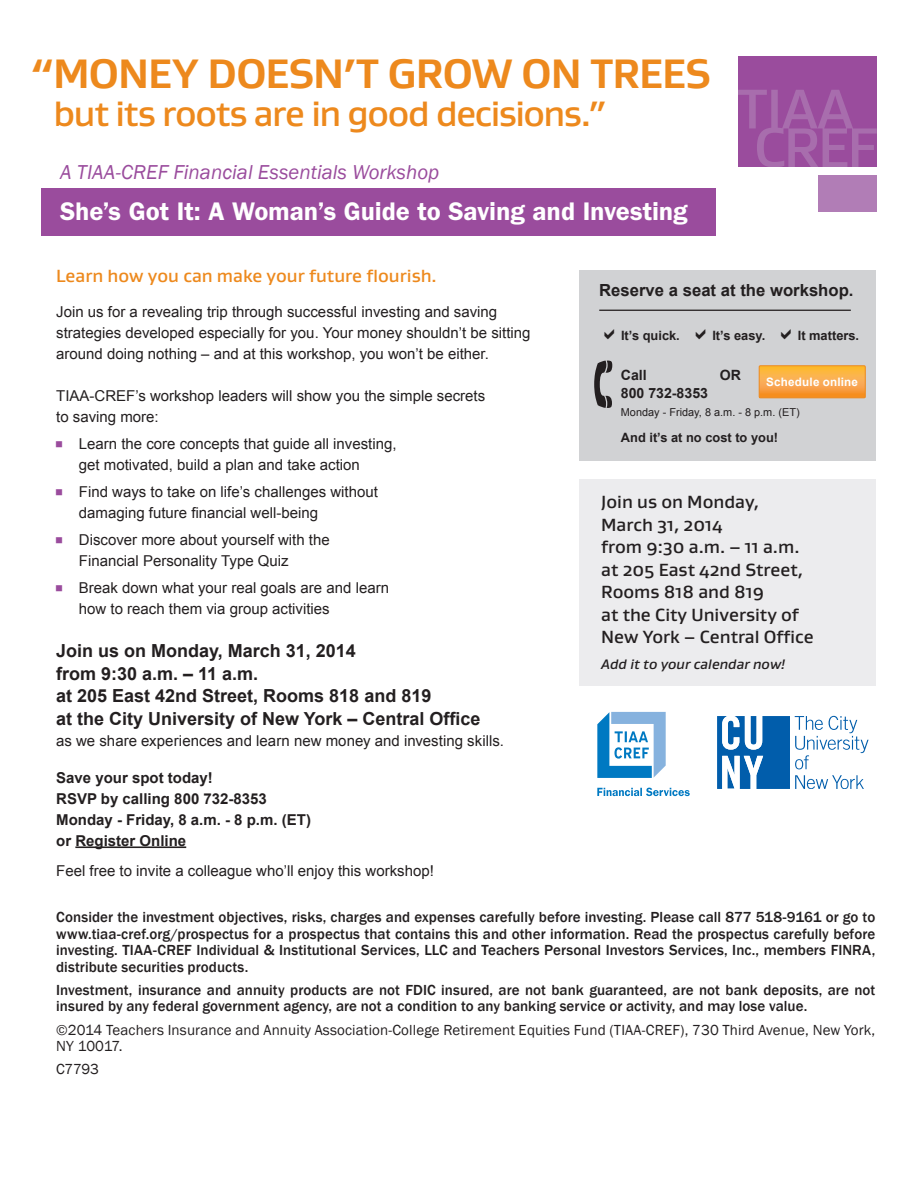
<style>
.page{position:relative;width:918px;height:1188px;background:#fff}
.page>*{position:absolute;margin:0;border:0;box-sizing:border-box;transform-origin:0 0}
.t1{font:700 42px "Gustan";letter-spacing:-.02em;color:#ed891d}
.t2{font:500 36px "Gustan";letter-spacing:-.04em;color:#ed891d}
.t3{font:26.4px "Franklin Gothic Dem Bld";letter-spacing:-.005em;color:#fff}
.t4{font:italic 20.7px "Franklin Gothic";color:#9a4c9d}
.t5{font:700 18px "Arial";color:#231f20}
.t6{font:500 18px/22.5px "Gustan";color:#231f20}
.t7{font:500 18px "Gustan";color:#ed891d}
.t8{font:700 16.65px "Arial";color:#231f20}
.t9{font:15px/21px "Arial";color:#231f20}
.t10{font:500 15px/16.5px "Franklin Gothic";letter-spacing:.005em;color:#231f20;text-align:justify}
.t11{font:15px/16.5px "Franklin Gothic";letter-spacing:.01em;color:#231f20}
.t12{font:700 15px/21px "Arial";color:#231f20}
.t13{font:italic 500 14.1px "Gustan";color:#231f20}
.t14{font:700 14.1px/18px "Arial";color:#231f20}
.t15{font:700 12.9px "Arial";color:#231f20}
.t16{font:700 11.7px "Arial";letter-spacing:.02em;color:#fff}
.t17{font:10.95px "Arial";color:#231f20}
</style>
<div class="page">
<div style="left:819px;top:176px;width:58px;height:36px;background:#b17db6"></div>
<div style="left:738px;top:56px;width:139px;height:111px;background:#9a4c9d"></div>
<svg style="left:738px;top:90px;width:139px;height:77px"></svg>
<hr style="left:75px;top:846px;width:111px;height:2px;background:#231f20">
<div style="left:41px;top:189px;width:675px;height:47px;background:#9a4c9d"></div>
<svg style="left:597px;top:711px;width:69px;height:67px"></svg>
<svg style="left:597px;top:788px;width:93px;height:8px"></svg>
<div style="left:579px;top:479px;width:297px;height:207px;background:#ececee"></div>
<div style="left:579px;top:270px;width:297px;height:191px;background:#d1d2d4"></div>
<hr style="left:599px;top:310px;width:252px;height:1px;background:#231f20">
<svg style="left:761px;top:367px;width:103px;height:29px;background:#f9a942"></svg>
<div style="left:759px;top:365px;width:107px;height:33px;border:1px solid #ed891d"></div>
<svg style="left:717px;top:716px;width:152px;height:72px"></svg>
<p class="t1" style="left:31px;top:46px;width:681px">“MONEY DOESN’T GROW ON TREES</p>
<p class="t2" style="left:54px;top:90px;width:554px">but its roots are in good decisions.”</p>
<p class="t4" style="left:60px;top:159px;width:381px">A TIAA-CREF Financial Essentials Workshop</p>
<p class="t3" style="left:60px;top:194px;width:629px">She’s Got It: A Woman’s Guide to Saving and Investing</p>
<p class="t7" style="left:56px;top:264px;width:382px">Learn how you can make your future flourish.</p>
<p class="t9" style="left:56px;top:301px;width:476px">Join us for a revealing trip through successful investing and saving strategies developed especially for you. Your money shouldn’t be sitting around doing nothing – and at this workshop, you won’t be either.</p>
<p class="t9" style="left:56px;top:385px;width:430px">TIAA-CREF’s workshop leaders will show you the simple secrets to saving more:</p>
<p class="t9" style="left:79px;top:433px;width:319px">Learn the core concepts that guide all investing, get motivated, build a plan and take action</p>
<p class="t9" style="left:79px;top:481px;width:301px">Find ways to take on life’s challenges without damaging future financial well-being</p>
<p class="t9" style="left:79px;top:529px;width:252px">Discover more about yourself with the<br>Financial Personality Type Quiz</p>
<p class="t9" style="left:79px;top:577px;width:312px">Break down what your real goals are and learn how to reach them via group activities</p>
<p class="t5" style="left:56px;top:639px;width:301px">Join us on Monday, March 31, 2014</p>
<p class="t5" style="left:56px;top:662px;width:204px">from 9:30 a.m. – 11 a.m.</p>
<p class="t5" style="left:56px;top:684px;width:377px">at 205 East 42nd Street, Rooms 818 and 819</p>
<p class="t5" style="left:56px;top:707px;width:426px">at the City University of New York – Central Office</p>
<p class="t9" style="left:56px;top:730px;width:449px">as we share experiences and learn new money and investing skills.</p>
<p class="t12" style="left:56px;top:767px;width:212px">Save your spot today!<br>RSVP by calling 800 732-8353</p>
<p class="t12" style="left:56px;top:809px;width:256px">Monday - Friday, 8 a.m. - 8 p.m. (ET)</p>
<p class="t12" style="left:56px;top:830px;width:132px">or Register Online</p>
<p class="t9" style="left:56px;top:860px;width:379px">Feel free to invite a colleague who’ll enjoy this workshop!</p>
<p class="t8" style="left:599px;top:279px;width:256px">Reserve a seat at the workshop.</p>
<p class="t15" style="left:621px;top:327px;width:60px">It’s quick.</p>
<p class="t15" style="left:712px;top:327px;width:54px">It’s easy.</p>
<p class="t15" style="left:798px;top:327px;width:63px">It matters.</p>
<p class="t14" style="left:621px;top:367px;width:89px">Call<br>800 732-8353</p>
<p class="t17" style="left:621px;top:405px;width:180px">Monday - Friday, 8 a.m. - 8 p.m. (ET)</p>
<p class="t15" style="left:621px;top:429px;width:159px">And it’s at no cost to you!</p>
<p class="t14" style="left:720px;top:367px;width:23px">OR</p>
<p class="t16" style="left:766px;top:374px;width:93px">Schedule online</p>
<p class="t6" style="left:601px;top:490px;width:159px">Join us on Monday,</p>
<p class="t6" style="left:601px;top:513px;width:203px">March 31, 2014<br>from 9:30 a.m. – 11 a.m. at 205 East 42nd Street,</p>
<p class="t6" style="left:601px;top:580px;width:164px">Rooms 818 and 819</p>
<p class="t6" style="left:601px;top:603px;width:199px">at the City University of</p>
<p class="t6" style="left:601px;top:625px;width:214px">New York – Central Office</p>
<p class="t13" style="left:601px;top:655px;width:186px">Add it to your calendar now!</p>
<p class="t10" style="left:56px;top:909px;width:821px">Consider the investment objectives, risks, charges and expenses carefully before investing. Please call 877 518-9161 or go to www.tiaa-cref.org/prospectus for a prospectus that contains this and other information. Read the prospectus carefully before investing. TIAA-CREF Individual &amp; Institutional Services, LLC and Teachers Personal Investors Services, Inc., members FINRA, distribute securities products.</p>
<p class="t10" style="left:56px;top:982px;width:821px">Investment, insurance and annuity products are not FDIC insured, are not bank guaranteed, are not bank deposits, are not insured by any federal government agency, are not a condition to any banking service or activity, and may lose value.</p>
<p class="t11" style="left:56px;top:1022px;width:821px">©2014 Teachers Insurance and Annuity Association-College Retirement Equities Fund (TIAA-CREF), 730 Third Avenue, New York,<br>NY 10017.</p>
<p class="t11" style="left:56px;top:1061px;width:44px">C7793</p>
</div>
